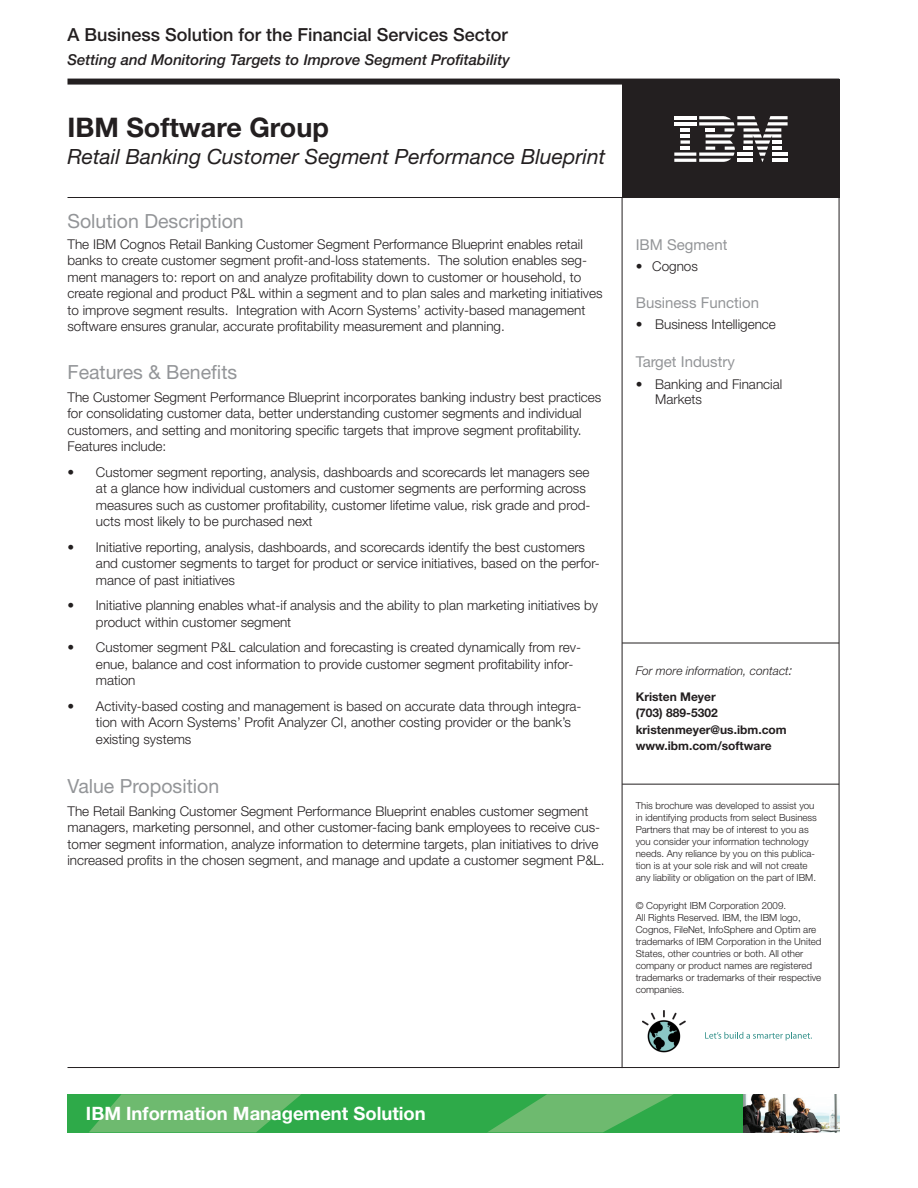
<style>
.page{position:relative;width:918px;height:1188px;background:#fff}
.page>*{position:absolute;margin:0;border:0;box-sizing:border-box;transform-origin:0 0}
.t1{font:700 27px "Helvetica Neue";color:#231f20}
.t2{font:italic 21px "Helvetica Neue";color:#231f20}
.Paragraph_Style_1{font:19.5px "Helvetica Neue LT Std";color:#939598}
.t3{font:700 18.45px "Helvetica Neue LT Std";color:#fff}
.t4{font:500 18px "Helvetica Neue LT Std";color:#231f20}
.t5{font:italic 500 15px "Helvetica Neue";color:#231f20}
.Paragraph_Style_1-2{font:15px "Helvetica Neue LT Std";color:#939598}
.t6{font:300 13.5px/16.5px "Helvetica Neue";color:#231f20}
.t7{font:700 12px "Helvetica Neue";color:#231f20}
.t8{font:italic 300 12px "Helvetica Neue";color:#231f20}
.Paragraph_Style_1-3{font:300 9.75px/12px "Helvetica Neue";color:#231f20}
.s1{font-size:13.5px}
</style>
<div class="page">
<div style="left:622px;top:79px;width:217px;height:119px;background:#231f20"></div>
<svg style="left:674px;top:116px;width:114px;height:46px"></svg>
<hr style="left:737px;top:159px;width:16px;height:3px;background:#fff">
<hr style="left:674px;top:159px;width:22px;height:3px;background:#fff">
<hr style="left:622px;top:784px;width:217px;height:1px;background:#231f20">
<hr style="left:622px;top:643px;width:217px;height:1px;background:#231f20">
<img style="left:642px;top:1011px;width:44px;height:42px">
<svg style="left:705px;top:1032px;width:107px;height:8px"></svg>
<div style="left:68px;top:1094px;width:676px;height:38px;background:#2eaa49"></div>
<svg style="left:89px;top:1094px;width:212px;height:38px"></svg>
<svg style="left:488px;top:1094px;width:185px;height:38px"></svg>
<img style="left:743px;top:1094px;width:96px;height:38px">
<div style="left:68px;top:79px;width:771px;height:6px;background:#231f20"></div>
<hr style="left:68px;top:197px;width:771px;height:1px;background:#231f20">
<hr style="left:68px;top:1067px;width:771px;height:1px;background:#231f20">
<hr style="left:622px;top:198px;width:1px;height:870px;background:#231f20">
<hr style="left:839px;top:198px;width:1px;height:870px;background:#231f20">
<p class="t4" style="left:68px;top:24px;width:442px">A Business Solution for the Financial Services Sector</p>
<p class="t5" style="left:68px;top:51px;width:444px">Setting and Monitoring Targets to Improve Segment Profitability</p>
<p class="t1" style="left:68px;top:110px;width:263px">IBM Software Group</p>
<p class="t2" style="left:68px;top:144px;width:539px">Retail Banking Customer Segment Performance Blueprint</p>
<p class="Paragraph_Style_1" style="left:68px;top:209px;width:178px">Solution Description</p>
<p class="t6" style="left:68px;top:235px;width:537px">The IBM Cognos Retail Banking Customer Segment Performance Blueprint enables retail banks to create customer segment profit-and-loss statements. The solution enables seg&shy;ment managers to: report on and analyze profitability down to customer or household, to create regional and product P&amp;L within a segment and to plan sales and marketing initiatives to improve segment results. Integration with Acorn Systems’ activity-based management software ensures granular, accurate profitability measurement and planning.</p>
<p class="Paragraph_Style_1" style="left:68px;top:361px;width:171px">Features &amp; Benefits</p>
<p class="t6" style="left:68px;top:388px;width:535px">The Customer Segment Performance Blueprint incorporates banking industry best practices for consolidating customer data, better understanding customer segments and individual customers, and setting and monitoring specific targets that improve segment profitability.<br>Features include:</p>
<p class="t6" style="left:96px;top:463px;width:496px;text-indent:-28px">• Customer segment reporting, analysis, dashboards and scorecards let managers see at a glance how individual customers and customer segments are performing across measures such as customer profitability, customer lifetime value, risk grade and prod-</p>
<p class="t6" style="left:96px;top:513px;width:218px">ucts most likely to be purchased next</p>
<p class="t6" style="left:96px;top:538px;width:505px;text-indent:-28px">• Initiative reporting, analysis, dashboards, and scorecards identify the best customers and customer segments to target for product or service initiatives, based on the perfor&shy;mance of past initiatives</p>
<p class="t6" style="left:96px;top:597px;width:504px;text-indent:-28px">• Initiative planning enables what-if analysis and the ability to plan marketing initiatives by product within customer segment</p>
<p class="t6" style="left:96px;top:639px;width:487px;text-indent:-28px">• Customer segment P&amp;L calculation and forecasting is created dynamically from rev&shy;enue, balance and cost information to provide customer segment profitability infor&shy;mation</p>
<p class="t6" style="left:96px;top:697px;width:487px;text-indent:-28px">• Activity-based costing and management is based on accurate data through integra&shy;tion with Acorn Systems’ Profit Analyzer CI, another costing provider or the bank’s existing systems</p>
<p class="Paragraph_Style_1" style="left:68px;top:775px;width:153px">Value Proposition</p>
<p class="t6" style="left:68px;top:802px;width:539px">The Retail Banking Customer Segment Performance Blueprint enables customer segment managers, marketing personnel, and other customer-facing bank employees to receive cus&shy;tomer segment information, analyze information to determine targets, plan initiatives to drive increased profits in the chosen segment, and manage and update a customer segment P&amp;L.</p>
<p class="Paragraph_Style_1-2" style="left:636px;top:236px;width:93px">IBM Segment</p>
<p class="t6" style="left:636px;top:257px;width:64px">• Cognos</p>
<p class="Paragraph_Style_1-2" style="left:636px;top:294px;width:125px">Business Function</p>
<p class="t6" style="left:636px;top:316px;width:142px">• Business Intelligence</p>
<p class="Paragraph_Style_1-2" style="left:636px;top:352px;width:101px">Target Industry</p>
<p class="t6" style="left:636px;top:376px;width:148px">• Banking and Financial</p>
<p class="t6" style="left:655px;top:391px;width:48px">Markets</p>
<p class="t8" style="left:636px;top:664px;width:158px">For more information, contact<span class="s1">:</span></p>
<p class="t7" style="left:636px;top:689px;width:81px">Kristen Meyer</p>
<p class="t7" style="left:636px;top:706px;width:84px">(703) 889-5302</p>
<p class="t7" style="left:636px;top:722px;width:153px">kristenmeyer@us.ibm.com</p>
<p class="t7" style="left:636px;top:739px;width:138px">www.ibm.com/software</p>
<p class="Paragraph_Style_1-3" style="left:636px;top:799px;width:183px">This brochure was developed to assist you in identifying products from select Business Partners that may be of interest to you as you consider your information technology</p>
<p class="Paragraph_Style_1-3" style="left:636px;top:847px;width:182px">needs. Any reliance by you on this publica&shy;tion is at your sole risk and will not create any liability or obligation on the part of IBM.</p>
<p class="Paragraph_Style_1-3" style="left:636px;top:899px;width:187px">© Copyright IBM Corporation 2009.<br>All Rights Reserved. IBM, the IBM logo, Cognos, FileNet, InfoSphere and Optim are trademarks of IBM Corporation in the United States, other countries or both. All other company or product names are registered trademarks or trademarks of their respective companies.</p>
<p class="t3" style="left:86px;top:1102px;width:341px">IBM Information Management Solution</p>
</div>
